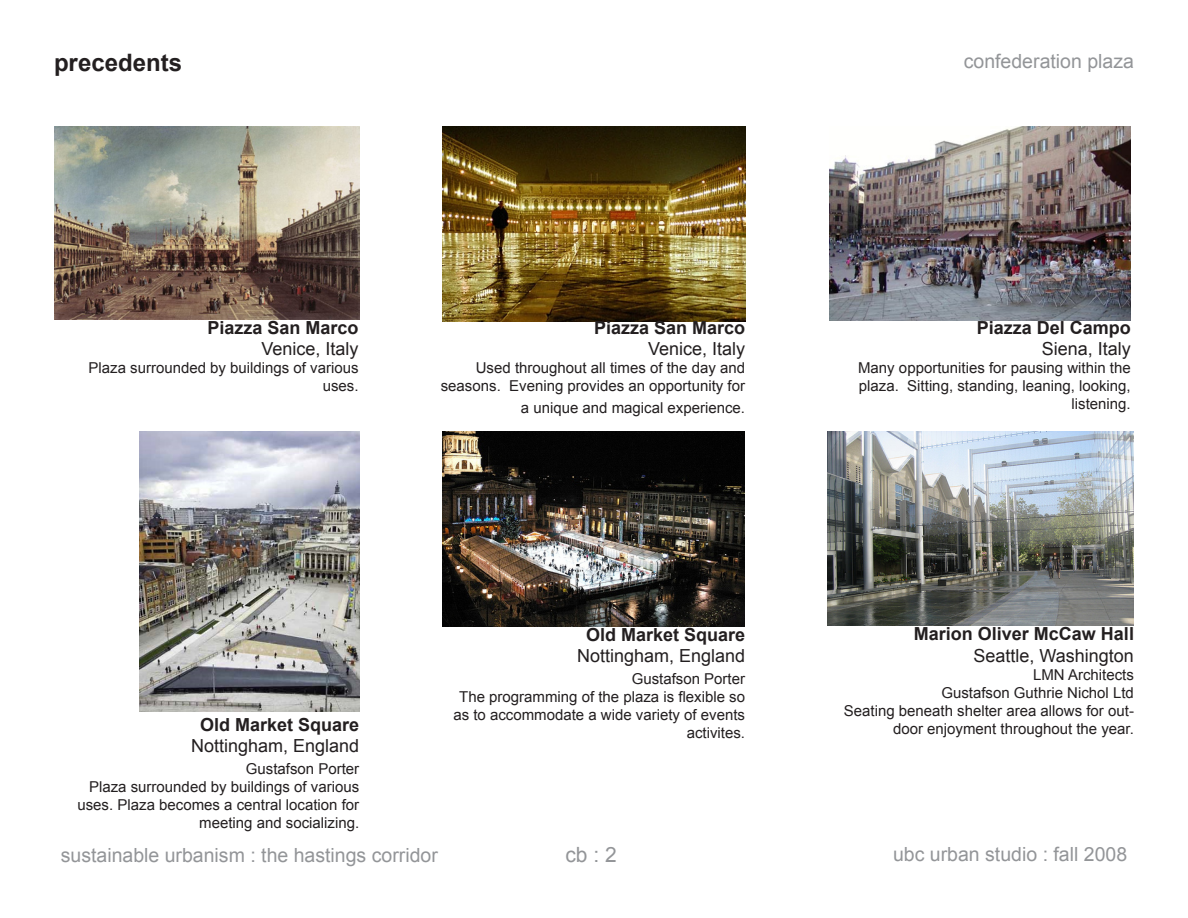
<style>
.page{position:relative;width:1188px;height:918px;background:#fff}
.page>*{position:absolute;margin:0;border:0;box-sizing:border-box;transform-origin:0 0}
.t1{font:700 24px "Arial";color:#231f20}
.Text{font:21px "Arial";color:#939598}
.Text-2{font:19.5px "Arial";color:#939598}
.t2{font:700 18px "Arial";color:#231f20}
.t3{font:18px "Arial";color:#231f20}
.t4{font:15px/18px "Arial";color:#231f20;text-align:right}
</style>
<div class="page">
<img style="left:54px;top:126px;width:305px;height:194px">
<img style="left:443px;top:126px;width:303px;height:196px">
<img style="left:830px;top:126px;width:301px;height:195px">
<img style="left:140px;top:432px;width:219px;height:279px">
<img style="left:442px;top:432px;width:303px;height:194px">
<img style="left:828px;top:432px;width:305px;height:194px">
<p class="t1" style="left:54px;top:47px;width:130px">precedents</p>
<p class="Text-2" style="left:964px;top:49px;width:172px">confederation plaza</p>
<p class="t2" style="left:208px;top:316px;width:153px">Piazza San Marco</p>
<p class="t3" style="left:262px;top:337px;width:99px">Venice, Italy</p>
<p class="t4" style="left:88px;top:359px;width:272px">Plaza surrounded by buildings of various uses.</p>
<p class="t2" style="left:594px;top:316px;width:153px">Piazza San Marco</p>
<p class="t3" style="left:648px;top:337px;width:99px">Venice, Italy</p>
<p class="t4" style="left:441px;top:359px;width:306px">Used throughout all times of the day and seasons. Evening provides an opportunity for</p>
<p class="t4" style="left:521px;top:399px;width:226px">a unique and magical experience.</p>
<p class="t2" style="left:200px;top:712px;width:161px">Old Market Square</p>
<p class="t3" style="left:191px;top:734px;width:170px">Nottingham, England</p>
<p class="t4" style="left:246px;top:760px;width:115px">Gustafson Porter</p>
<p class="t4" style="left:77px;top:778px;width:283px">Plaza surrounded by buildings of various uses. Plaza becomes a central location for meeting and socializing.</p>
<p class="t2" style="left:586px;top:623px;width:161px">Old Market Square</p>
<p class="t3" style="left:577px;top:644px;width:170px">Nottingham, England</p>
<p class="t4" style="left:632px;top:670px;width:115px">Gustafson Porter</p>
<p class="t4" style="left:453px;top:688px;width:293px">The programming of the plaza is flexible so as to accommodate a wide variety of events activites.</p>
<p class="t2" style="left:977px;top:316px;width:156px">Piazza Del Campo</p>
<p class="t3" style="left:1042px;top:337px;width:91px">Siena, Italy</p>
<p class="t4" style="left:858px;top:359px;width:274px">Many opportunities for pausing within the plaza. Sitting, standing, leaning, looking, listening.</p>
<p class="t2" style="left:914px;top:622px;width:222px">Marion Oliver McCaw Hall</p>
<p class="t3" style="left:974px;top:644px;width:162px">Seattle, Washington</p>
<p class="t4" style="left:1033px;top:666px;width:102px">LMN Architects</p>
<p class="t4" style="left:941px;top:684px;width:194px">Gustafson Guthrie Nichol Ltd</p>
<p class="t4" style="left:844px;top:702px;width:292px">Seating beneath shelter area allows for out&shy;door enjoyment throughout the year.</p>
<p class="Text-2" style="left:61px;top:843px;width:379px">sustainable urbanism : the hastings corridor</p>
<p class="Text-2" style="left:893px;top:841px;width:236px">ubc urban studio : fall 2008</p>
<p class="Text" style="left:565px;top:841px;width:53px">cb : 2</p>
</div>
